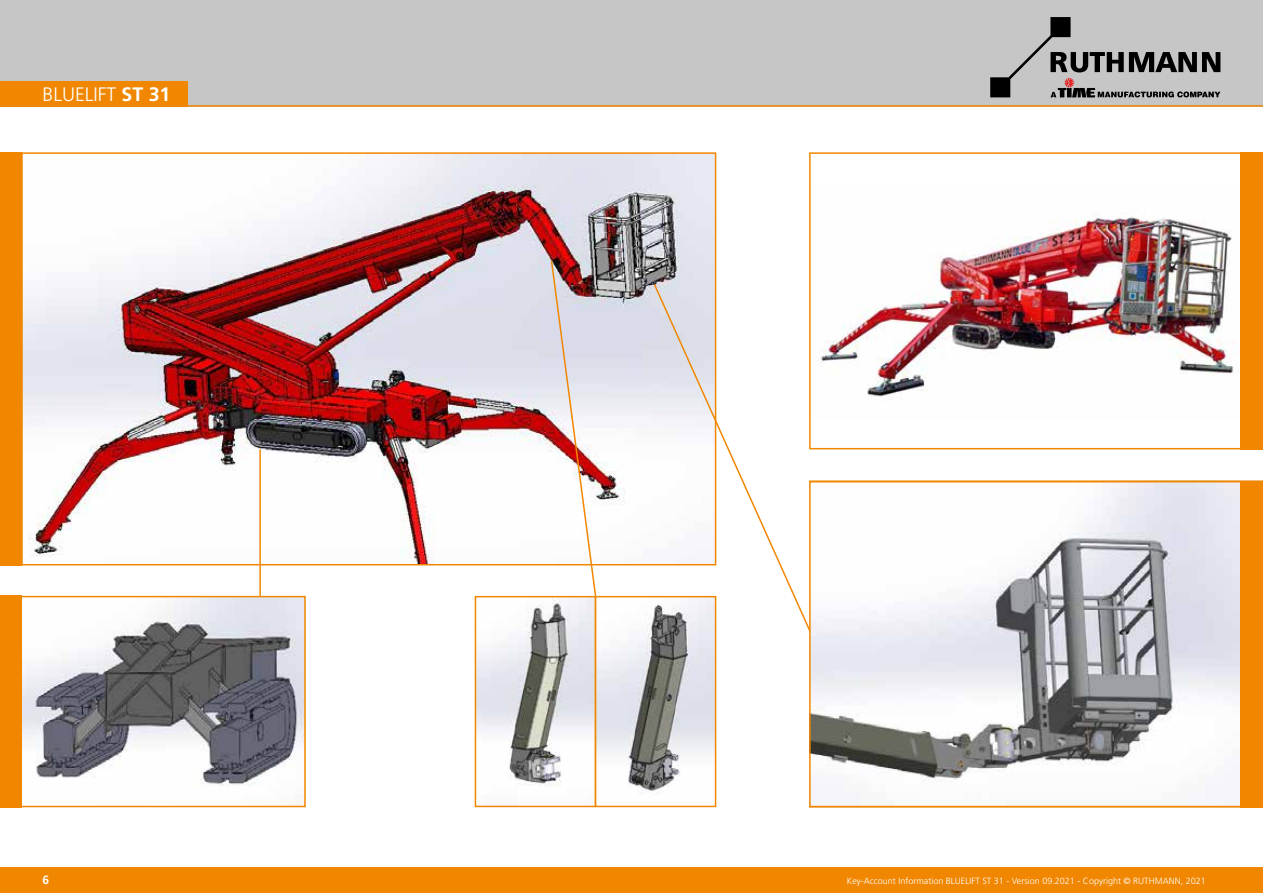
<style>
.page{position:relative;width:1263px;height:893px;background:#fff}
.page>*{position:absolute;margin:0;border:0;box-sizing:border-box;transform-origin:0 0}
.t1{font:300 19.5px "Frutiger LT Std";color:#fff}
.t2{font:700 12px "Frutiger LT Std";color:#fff}
.t3{font:300 9px "Frutiger LT Std";color:#fff}
.s1{font-weight:700}
</style>
<div class="page">
<div style="left:0;top:867px;width:1263px;height:26px;background:#f18700"></div>
<div style="left:0;top:0;width:1263px;height:106px;background:#c6c6c6"></div>
<div style="left:0;top:81px;width:188px;height:25px;background:#f18700"></div>
<hr style="left:0;top:105px;width:1263px;height:2px;background:#f18700">
<svg style="left:990px;top:17px;width:230px;height:80px"></svg>
<img style="left:24px;top:155px;width:689px;height:407px">
<svg style="left:22px;top:599px;width:281px;height:187px"></svg>
<div style="left:19px;top:596px;width:287px;height:211px;border:2px solid #f18700"></div>
<svg style="left:809px;top:481px;width:432px;height:326px"></svg>
<div style="left:1241px;top:481px;width:22px;height:326px;background:#f18700"></div>
<img style="left:809px;top:152px;width:432px;height:297px">
<div style="left:1241px;top:152px;width:22px;height:297px;background:#f18700"></div>
<div style="left:0;top:152px;width:21px;height:413px;background:#f18700"></div>
<div style="left:0;top:595px;width:21px;height:212px;background:#f18700"></div>
<svg style="left:716px;top:282px;width:96px;height:351px"></svg>
<svg style="left:475px;top:259px;width:241px;height:547px"></svg>
<hr style="left:259px;top:449px;width:2px;height:147px;background:#f18700">
<h1 class="t1" style="left:43px;top:83px;width:129px">BLUELIFT <span class="s1">ST 31</span></h1>
<h2 class="t2" style="left:43px;top:872px;width:8px">6</h2>
<p class="t3" style="left:847px;top:875px;width:360px">Key-Account Information BLUELIFT ST 31 - Version 09.2021 - Copyright © RUTHMANN, 2021</p>
</div>
